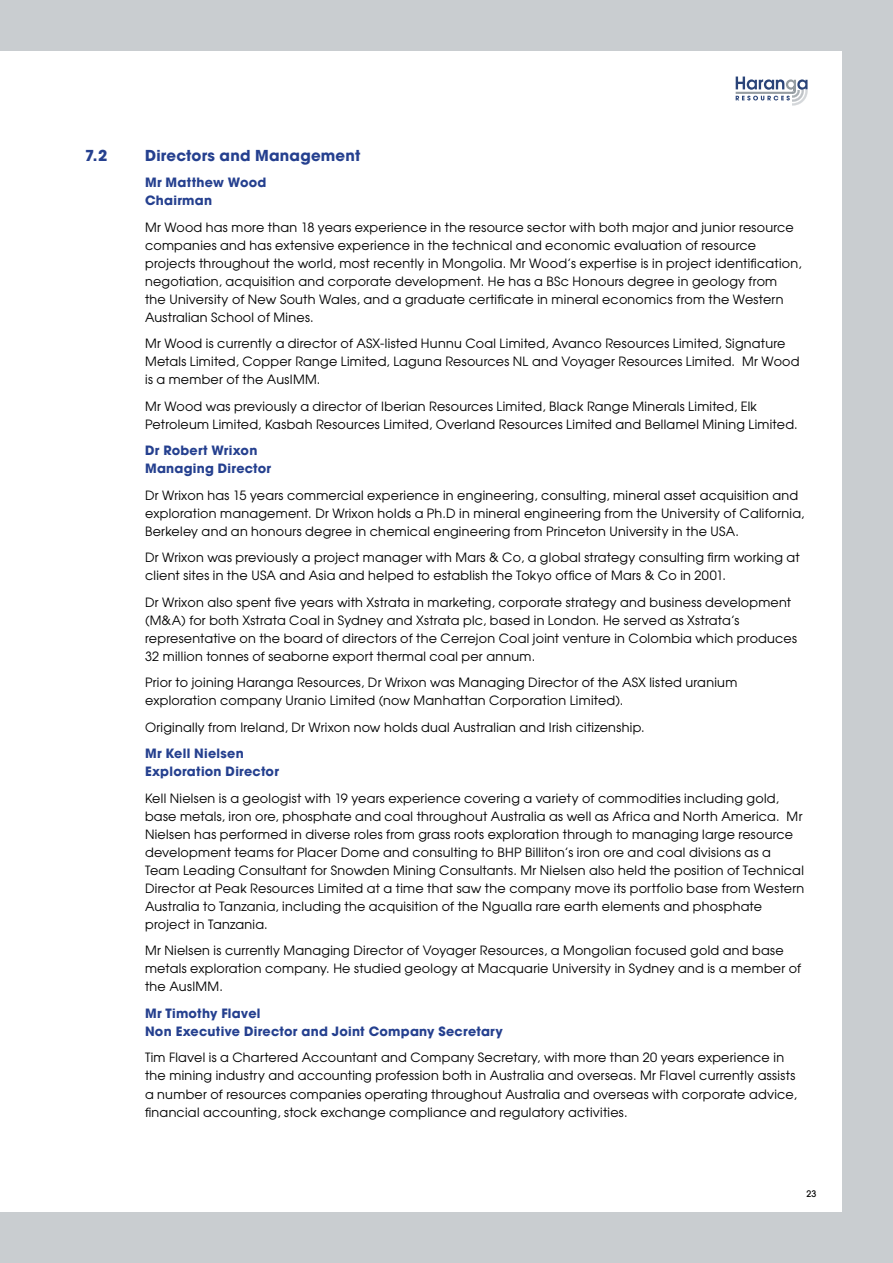
<style>
.page{position:relative;width:893px;height:1263px;background:#c9cdd0}
.page>*{position:absolute;margin:0;border:0;box-sizing:border-box;transform-origin:0 0}
.t1{font:700 15px "Avant Garde";letter-spacing:.015em;color:#25408f}
.t2{font:12.75px/18px "Avant Garde";letter-spacing:.02em;color:#000}
.t3{font:700 12.75px/18px "Avant Garde";letter-spacing:.02em;color:#25408f}
.t4{font:500 9px "Avant Garde";color:#000}
</style>
<div class="page">
<div style="left:0;top:51px;width:842px;height:1161px;background:#fff"></div>
<svg style="left:736px;top:77px;width:72px;height:29px"></svg>
<p class="t1" style="left:85px;top:145px;width:24px">7.2</p>
<p class="t1" style="left:145px;top:145px;width:217px">Directors and Management</p>
<p class="t3" style="left:145px;top:173px;width:123px">Mr Matthew Wood<br>Chairman</p>
<p class="t2" style="left:145px;top:218px;width:658px">Mr Wood has more than 18 years experience in the resource sector with both major and junior resource companies and has extensive experience in the technical and economic evaluation of resource projects throughout the world, most recently in Mongolia. Mr Wood’s expertise is in project identification, negotiation, acquisition and corporate development. He has a BSc Honours degree in geology from<br>the University of New South Wales, and a graduate certificate in mineral economics from the Western Australian School of Mines.</p>
<p class="t2" style="left:145px;top:334px;width:656px">Mr Wood is currently a director of ASX-listed Hunnu Coal Limited, Avanco Resources Limited, Signature<br>Metals Limited, Copper Range Limited, Laguna Resources NL and Voyager Resources Limited. Mr Wood is a member of the AusIMM.</p>
<p class="t2" style="left:145px;top:397px;width:654px">Mr Wood was previously a director of Iberian Resources Limited, Black Range Minerals Limited, Elk<br>Petroleum Limited, Kasbah Resources Limited, Overland Resources Limited and Bellamel Mining Limited.</p>
<p class="t3" style="left:145px;top:441px;width:128px">Dr Robert Wrixon<br>Managing Director</p>
<p class="t2" style="left:145px;top:486px;width:661px">Dr Wrixon has 15 years commercial experience in engineering, consulting, mineral asset acquisition and exploration management. Dr Wrixon holds a Ph.D in mineral engineering from the University of California,<br>Berkeley and an honours degree in chemical engineering from Princeton University in the USA.</p>
<p class="t2" style="left:145px;top:548px;width:656px">Dr Wrixon was previously a project manager with Mars &amp; Co, a global strategy consulting firm working at client sites in the USA and Asia and helped to establish the Tokyo office of Mars &amp; Co in 2001.</p>
<p class="t2" style="left:145px;top:593px;width:654px">Dr Wrixon also spent five years with Xstrata in marketing, corporate strategy and business development (M&amp;A) for both Xstrata Coal in Sydney and Xstrata plc, based in London. He served as Xstrata’s representative on the board of directors of the Cerrejon Coal joint venture in Colombia which produces 32 million tonnes of seaborne export thermal coal per annum.</p>
<p class="t2" style="left:145px;top:673px;width:594px">Prior to joining Haranga Resources, Dr Wrixon was Managing Director of the ASX listed uranium exploration company Uranio Limited (now Manhattan Corporation Limited).</p>
<p class="t2" style="left:145px;top:718px;width:501px">Originally from Ireland, Dr Wrixon now holds dual Australian and Irish citizenship.</p>
<p class="t3" style="left:145px;top:745px;width:135px">Mr Kell Nielsen<br>Exploration Director</p>
<p class="t2" style="left:145px;top:789px;width:661px">Kell Nielsen is a geologist with 19 years experience covering a variety of commodities including gold, base metals, iron ore, phosphate and coal throughout Australia as well as Africa and North America. Mr Nielsen has performed in diverse roles from grass roots exploration through to managing large resource development teams for Placer Dome and consulting to BHP Billiton’s iron ore and coal divisions as a Team Leading Consultant for Snowden Mining Consultants. Mr Nielsen also held the position of Technical Director at Peak Resources Limited at a time that saw the company move its portfolio base from Western Australia to Tanzania, including the acquisition of the Ngualla rare earth elements and phosphate project in Tanzania.</p>
<p class="t2" style="left:145px;top:941px;width:658px">Mr Nielsen is currently Managing Director of Voyager Resources, a Mongolian focused gold and base metals exploration company. He studied geology at Macquarie University in Sydney and is a member of the AusIMM.</p>
<p class="t3" style="left:145px;top:1004px;width:359px">Mr Timothy Flavel<br>Non Executive Director and Joint Company Secretary</p>
<p class="t2" style="left:145px;top:1048px;width:653px">Tim Flavel is a Chartered Accountant and Company Secretary, with more than 20 years experience in the mining industry and accounting profession both in Australia and overseas. Mr Flavel currently assists a number of resources companies operating throughout Australia and overseas with corporate advice, financial accounting, stock exchange compliance and regulatory activities.</p>
<p class="t4" style="left:806px;top:1188px;width:11px">23</p>
</div>
